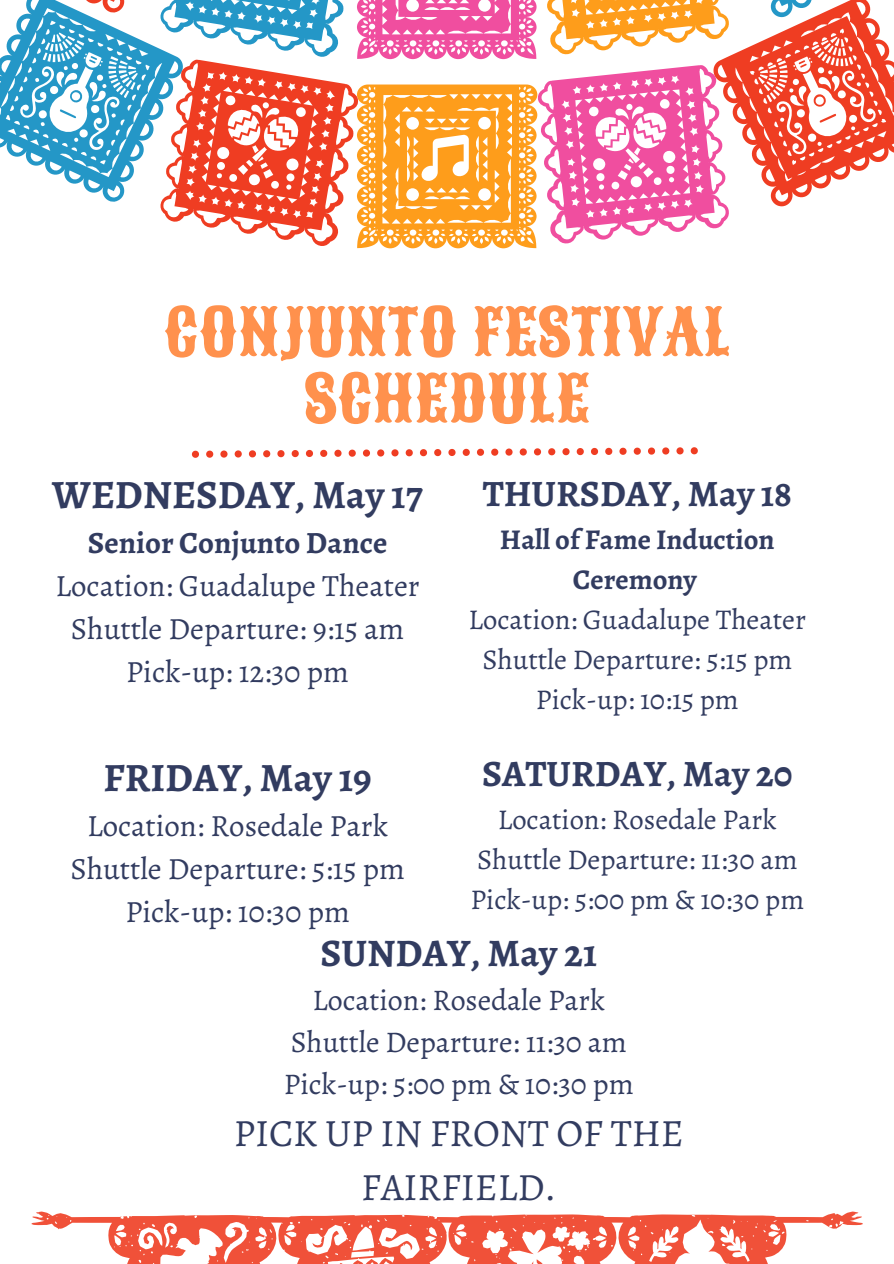
<style>
.page{position:relative;width:894px;height:1264px;background:#fff}
.page>*{position:absolute;margin:0;border:0;box-sizing:border-box;transform-origin:0 0}
.t1{font:63.9px/66.4px "Sancreek";letter-spacing:.01em;color:#ff914d;text-align:center}
.t2{font:700 40.2px "Alegreya";color:#323c60}
.t3{font:700 39px "Alegreya";color:#323c60}
.t4{font:38.7px/54px "Alegreya";color:#323c60;text-align:center}
.t5{font:700 37.2px "Alegreya";color:#323c60}
.t6{font:30.9px "Alegreya";color:#323c60}
.t7{font:700 30.9px "Alegreya";color:#323c60}
.t8{font:30px "Alegreya";color:#323c60}
.t9{font:28.65px "Alegreya";color:#323c60}
.t10{font:700 28.65px/39.9px "Alegreya";color:#323c60;text-align:center}
</style>
<div class="page">
<svg style="left:0;top:0;width:893px;height:248px"></svg>
<svg style="left:192px;top:447px;width:505px;height:11px"></svg>
<svg style="left:31px;top:1211px;width:831px;height:52px"></svg>
<p class="t1" style="left:164px;top:300px;width:568px">CONJUNTO FESTIVAL<br>SCHEDULE</p>
<p class="t2" style="left:52px;top:467px;width:372px">WEDNESDAY, May 17</p>
<p class="t7" style="left:88px;top:522px;width:301px">Senior Conjunto Dance</p>
<p class="t6" style="left:55px;top:565px;width:365px">Location: Guadalupe Theater</p>
<p class="t6" style="left:71px;top:608px;width:335px">Shuttle Departure: 9:15 am</p>
<p class="t6" style="left:126px;top:650px;width:224px">Pick-up: 12:30 pm</p>
<p class="t5" style="left:482px;top:468px;width:311px">THURSDAY, May 18</p>
<p class="t10" style="left:500px;top:519px;width:276px">Hall of Fame Induction<br>Ceremony</p>
<p class="t9" style="left:468px;top:600px;width:339px">Location: Guadalupe Theater</p>
<p class="t9" style="left:482px;top:640px;width:311px">Shuttle Departure: 5:15 pm</p>
<p class="t9" style="left:535px;top:680px;width:204px">Pick-up: 10:15 pm</p>
<p class="t5" style="left:482px;top:748px;width:312px">SATURDAY, May 20</p>
<p class="t9" style="left:497px;top:800px;width:280px">Location: Rosedale Park</p>
<p class="t9" style="left:477px;top:840px;width:322px">Shuttle Departure: 11:30 am</p>
<p class="t9" style="left:470px;top:879px;width:335px">Pick-up: 5:00 pm &amp; 10:30 pm</p>
<p class="t3" style="left:320px;top:926px;width:278px">SUNDAY, May 21</p>
<p class="t8" style="left:312px;top:979px;width:294px">Location: Rosedale Park</p>
<p class="t8" style="left:291px;top:1021px;width:337px">Shuttle Departure: 11:30 am</p>
<p class="t8" style="left:284px;top:1063px;width:351px">Pick-up: 5:00 pm &amp; 10:30 pm</p>
<p class="t4" style="left:234px;top:1105px;width:451px">PICK UP IN FRONT OF THE<br>FAIRFIELD.</p>
<p class="t2" style="left:103px;top:750px;width:270px">FRIDAY, May 19</p>
<p class="t6" style="left:87px;top:805px;width:302px">Location: Rosedale Park</p>
<p class="t6" style="left:70px;top:847px;width:336px">Shuttle Departure: 5:15 pm</p>
<p class="t6" style="left:125px;top:890px;width:226px">Pick-up: 10:30 pm</p>
</div>
